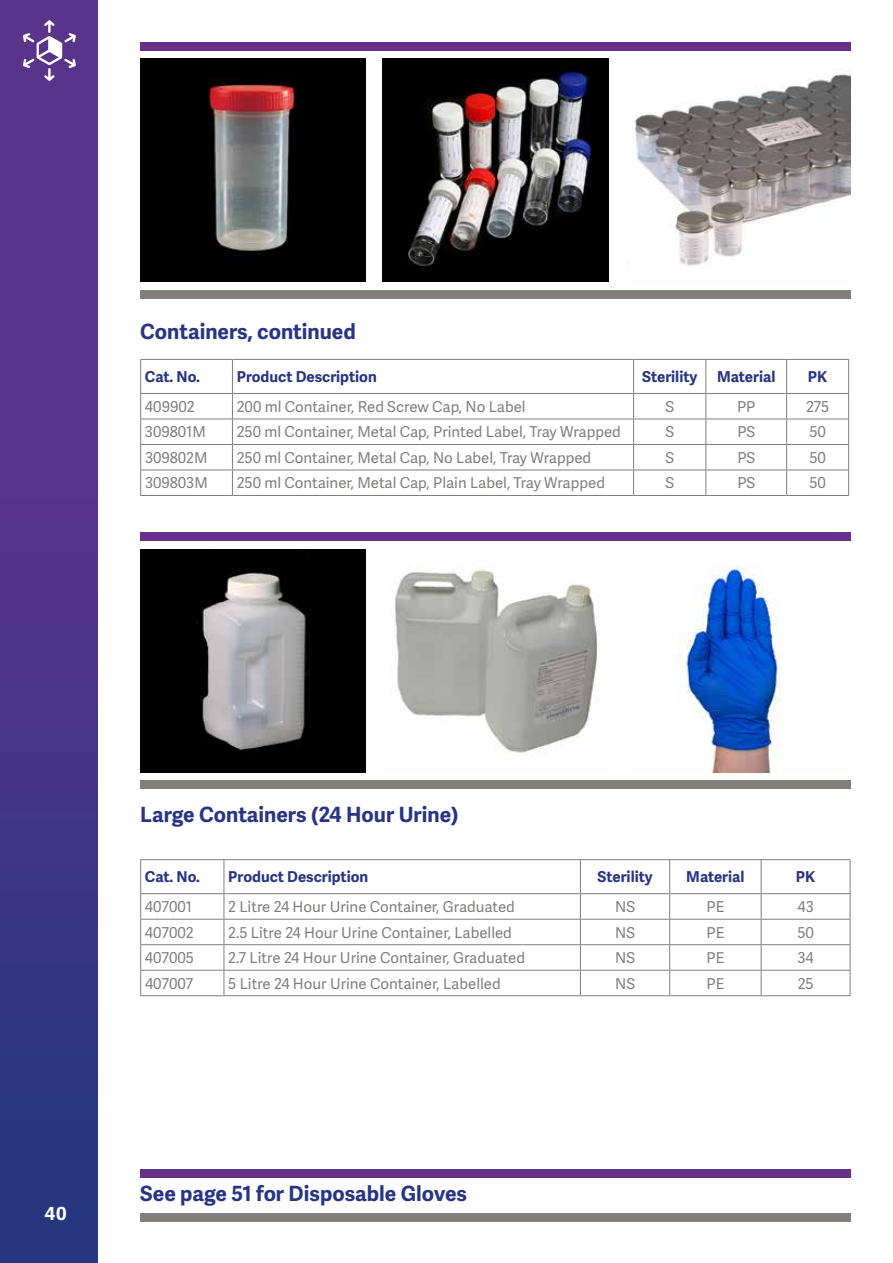
<style>
.page{position:relative;width:893px;height:1263px;background:#fff}
.page>*{position:absolute;margin:0;border:0;box-sizing:border-box;transform-origin:0 0}
.t1{font:700 21px "Adelle Sans";color:#283583}
.t2{font:700 18px "Adelle Sans";color:#fff}
.t3{font:15px "Adelle Sans";color:#817e7d}
.t4{font:700 15px "Adelle Sans";color:#283583}
</style>
<div class="page">
<div style="left:0;top:0;width:98px;height:1263px;background:linear-gradient(to bottom,#68338e,#283780)"></div>
<svg style="left:23px;top:20px;width:53px;height:61px;background:#7c5ea2"></svg>
<div style="left:140px;top:43px;width:710px;height:8px;background:#693089"></div>
<div style="left:140px;top:290px;width:710px;height:9px;background:#817e7d"></div>
<hr style="left:140px;top:859px;width:84px;height:1px;background:#817e7d">
<hr style="left:140px;top:860px;width:1px;height:33px;background:#817e7d">
<hr style="left:224px;top:859px;width:356px;height:1px;background:#817e7d">
<hr style="left:224px;top:860px;width:1px;height:33px;background:#817e7d">
<hr style="left:580px;top:859px;width:90px;height:1px;background:#817e7d">
<hr style="left:580px;top:860px;width:1px;height:33px;background:#817e7d">
<hr style="left:670px;top:859px;width:91px;height:1px;background:#817e7d">
<hr style="left:669px;top:860px;width:1px;height:33px;background:#817e7d">
<hr style="left:761px;top:859px;width:89px;height:1px;background:#817e7d">
<hr style="left:761px;top:860px;width:1px;height:33px;background:#817e7d">
<hr style="left:850px;top:860px;width:1px;height:33px;background:#817e7d">
<hr style="left:140px;top:893px;width:84px;height:1px;background:#817e7d">
<hr style="left:224px;top:893px;width:356px;height:1px;background:#817e7d">
<hr style="left:580px;top:893px;width:90px;height:1px;background:#817e7d">
<hr style="left:670px;top:893px;width:91px;height:1px;background:#817e7d">
<hr style="left:761px;top:893px;width:89px;height:1px;background:#817e7d">
<hr style="left:140px;top:919px;width:84px;height:1px;background:#817e7d">
<hr style="left:224px;top:919px;width:356px;height:1px;background:#817e7d">
<hr style="left:580px;top:919px;width:90px;height:1px;background:#817e7d">
<hr style="left:670px;top:919px;width:91px;height:1px;background:#817e7d">
<hr style="left:761px;top:919px;width:89px;height:1px;background:#817e7d">
<hr style="left:140px;top:944px;width:84px;height:1px;background:#817e7d">
<hr style="left:224px;top:944px;width:356px;height:1px;background:#817e7d">
<hr style="left:580px;top:944px;width:90px;height:1px;background:#817e7d">
<hr style="left:670px;top:944px;width:91px;height:1px;background:#817e7d">
<hr style="left:761px;top:944px;width:89px;height:1px;background:#817e7d">
<hr style="left:140px;top:970px;width:84px;height:1px;background:#817e7d">
<svg style="left:140px;top:894px;width:1px;height:101px"></svg>
<hr style="left:224px;top:970px;width:356px;height:1px;background:#817e7d">
<svg style="left:224px;top:894px;width:1px;height:101px"></svg>
<hr style="left:580px;top:970px;width:90px;height:1px;background:#817e7d">
<svg style="left:580px;top:894px;width:1px;height:101px"></svg>
<hr style="left:670px;top:970px;width:91px;height:1px;background:#817e7d">
<svg style="left:669px;top:894px;width:1px;height:101px"></svg>
<hr style="left:761px;top:970px;width:89px;height:1px;background:#817e7d">
<svg style="left:761px;top:894px;width:1px;height:101px"></svg>
<svg style="left:850px;top:894px;width:1px;height:101px"></svg>
<hr style="left:140px;top:995px;width:84px;height:1px;background:#817e7d">
<hr style="left:224px;top:995px;width:356px;height:1px;background:#817e7d">
<hr style="left:580px;top:995px;width:90px;height:1px;background:#817e7d">
<hr style="left:670px;top:995px;width:91px;height:1px;background:#817e7d">
<hr style="left:761px;top:995px;width:89px;height:1px;background:#817e7d">
<hr style="left:140px;top:359px;width:92px;height:1px;background:#817e7d">
<hr style="left:140px;top:360px;width:1px;height:33px;background:#817e7d">
<hr style="left:232px;top:359px;width:402px;height:1px;background:#817e7d">
<hr style="left:232px;top:360px;width:1px;height:33px;background:#817e7d">
<hr style="left:634px;top:359px;width:72px;height:1px;background:#817e7d">
<hr style="left:633px;top:360px;width:1px;height:33px;background:#817e7d">
<hr style="left:706px;top:359px;width:81px;height:1px;background:#817e7d">
<hr style="left:705px;top:360px;width:1px;height:33px;background:#817e7d">
<hr style="left:787px;top:359px;width:62px;height:1px;background:#817e7d">
<hr style="left:786px;top:360px;width:1px;height:33px;background:#817e7d">
<hr style="left:848px;top:360px;width:1px;height:33px;background:#817e7d">
<hr style="left:140px;top:393px;width:92px;height:1px;background:#817e7d">
<hr style="left:232px;top:393px;width:402px;height:1px;background:#817e7d">
<hr style="left:634px;top:393px;width:72px;height:1px;background:#817e7d">
<hr style="left:706px;top:393px;width:81px;height:1px;background:#817e7d">
<hr style="left:787px;top:393px;width:62px;height:1px;background:#817e7d">
<hr style="left:140px;top:419px;width:92px;height:1px;background:#817e7d">
<hr style="left:232px;top:419px;width:402px;height:1px;background:#817e7d">
<hr style="left:634px;top:419px;width:72px;height:1px;background:#817e7d">
<hr style="left:706px;top:419px;width:81px;height:1px;background:#817e7d">
<hr style="left:787px;top:419px;width:62px;height:1px;background:#817e7d">
<hr style="left:140px;top:444px;width:92px;height:1px;background:#817e7d">
<hr style="left:232px;top:444px;width:402px;height:1px;background:#817e7d">
<hr style="left:634px;top:444px;width:72px;height:1px;background:#817e7d">
<hr style="left:706px;top:444px;width:81px;height:1px;background:#817e7d">
<hr style="left:787px;top:444px;width:62px;height:1px;background:#817e7d">
<hr style="left:140px;top:470px;width:92px;height:1px;background:#817e7d">
<svg style="left:140px;top:394px;width:1px;height:101px"></svg>
<hr style="left:232px;top:470px;width:402px;height:1px;background:#817e7d">
<svg style="left:232px;top:394px;width:1px;height:101px"></svg>
<hr style="left:634px;top:470px;width:72px;height:1px;background:#817e7d">
<svg style="left:633px;top:394px;width:1px;height:101px"></svg>
<hr style="left:706px;top:470px;width:81px;height:1px;background:#817e7d">
<svg style="left:705px;top:394px;width:1px;height:101px"></svg>
<hr style="left:787px;top:470px;width:62px;height:1px;background:#817e7d">
<svg style="left:786px;top:394px;width:1px;height:101px"></svg>
<svg style="left:848px;top:394px;width:1px;height:101px"></svg>
<hr style="left:140px;top:495px;width:92px;height:1px;background:#817e7d">
<hr style="left:232px;top:495px;width:402px;height:1px;background:#817e7d">
<hr style="left:634px;top:495px;width:72px;height:1px;background:#817e7d">
<hr style="left:706px;top:495px;width:81px;height:1px;background:#817e7d">
<hr style="left:787px;top:495px;width:62px;height:1px;background:#817e7d">
<div style="left:140px;top:533px;width:710px;height:8px;background:#693089"></div>
<div style="left:140px;top:780px;width:710px;height:9px;background:#817e7d"></div>
<img style="left:140px;top:549px;width:226px;height:223px">
<img style="left:140px;top:58px;width:226px;height:223px">
<img style="left:383px;top:58px;width:225px;height:223px">
<img style="left:634px;top:73px;width:216px;height:193px">
<img style="left:395px;top:568px;width:203px;height:185px">
<div style="left:140px;top:1169px;width:710px;height:8px;background:#693089"></div>
<div style="left:140px;top:1213px;width:710px;height:9px;background:#817e7d"></div>
<img style="left:681px;top:565px;width:100px;height:207px">
<h1 class="t1" style="left:140px;top:319px;width:217px">Containers, continued</h1>
<p class="t4" style="left:145px;top:368px;width:56px">Cat. No.</p>
<p class="t4" style="left:237px;top:368px;width:142px">Product Description</p>
<p class="t4" style="left:642px;top:368px;width:56px">Sterility</p>
<p class="t4" style="left:717px;top:368px;width:60px">Material</p>
<p class="t4" style="left:808px;top:368px;width:21px">PK</p>
<p class="t3" style="left:145px;top:398px;width:51px">409902</p>
<p class="t3" style="left:237px;top:398px;width:290px">200 ml Container, Red Screw Cap, No Label</p>
<p class="t3" style="left:665px;top:398px;width:10px">S</p>
<p class="t3" style="left:737px;top:398px;width:20px">PP</p>
<p class="t3" style="left:806px;top:398px;width:24px">275</p>
<p class="t3" style="left:145px;top:423px;width:62px">309801M</p>
<p class="t3" style="left:237px;top:423px;width:386px">250 ml Container, Metal Cap, Printed Label, Tray Wrapped</p>
<p class="t3" style="left:665px;top:423px;width:10px">S</p>
<p class="t3" style="left:737px;top:423px;width:19px">PS</p>
<p class="t3" style="left:809px;top:423px;width:18px">50</p>
<p class="t3" style="left:145px;top:449px;width:64px">309802M</p>
<p class="t3" style="left:237px;top:449px;width:356px">250 ml Container, Metal Cap, No Label, Tray Wrapped</p>
<p class="t3" style="left:665px;top:449px;width:10px">S</p>
<p class="t3" style="left:737px;top:449px;width:19px">PS</p>
<p class="t3" style="left:809px;top:449px;width:18px">50</p>
<p class="t3" style="left:145px;top:474px;width:64px">309803M</p>
<p class="t3" style="left:237px;top:474px;width:370px">250 ml Container, Metal Cap, Plain Label, Tray Wrapped</p>
<p class="t3" style="left:665px;top:474px;width:10px">S</p>
<p class="t3" style="left:737px;top:474px;width:19px">PS</p>
<p class="t3" style="left:809px;top:474px;width:18px">50</p>
<h1 class="t1" style="left:140px;top:802px;width:319px">Large Containers (24 Hour Urine)</h1>
<p class="t4" style="left:145px;top:868px;width:56px">Cat. No.</p>
<p class="t4" style="left:228px;top:868px;width:142px">Product Description</p>
<p class="t4" style="left:598px;top:868px;width:56px">Sterility</p>
<p class="t4" style="left:686px;top:868px;width:60px">Material</p>
<p class="t4" style="left:796px;top:868px;width:21px">PK</p>
<p class="t3" style="left:145px;top:898px;width:49px">407001</p>
<p class="t3" style="left:228px;top:898px;width:288px">2 Litre 24 Hour Urine Container, Graduated</p>
<p class="t3" style="left:615px;top:898px;width:21px">NS</p>
<p class="t3" style="left:706px;top:898px;width:19px">PE</p>
<p class="t3" style="left:797px;top:898px;width:18px">43</p>
<p class="t3" style="left:145px;top:923px;width:50px">407002</p>
<p class="t3" style="left:228px;top:923px;width:285px">2.5 Litre 24 Hour Urine Container, Labelled</p>
<p class="t3" style="left:615px;top:923px;width:21px">NS</p>
<p class="t3" style="left:706px;top:923px;width:19px">PE</p>
<p class="t3" style="left:797px;top:923px;width:18px">50</p>
<p class="t3" style="left:145px;top:949px;width:51px">407005</p>
<p class="t3" style="left:228px;top:949px;width:298px">2.7 Litre 24 Hour Urine Container, Graduated</p>
<p class="t3" style="left:615px;top:949px;width:21px">NS</p>
<p class="t3" style="left:706px;top:949px;width:19px">PE</p>
<p class="t3" style="left:797px;top:949px;width:18px">34</p>
<p class="t3" style="left:145px;top:975px;width:50px">407007</p>
<p class="t3" style="left:228px;top:975px;width:274px">5 Litre 24 Hour Urine Container, Labelled</p>
<p class="t3" style="left:615px;top:975px;width:21px">NS</p>
<p class="t3" style="left:707px;top:975px;width:19px">PE</p>
<p class="t3" style="left:798px;top:975px;width:17px">25</p>
<p class="t2" style="left:45px;top:1202px;width:23px">40</p>
<h1 class="t1" style="left:140px;top:1181px;width:328px">See page 51 for Disposable Gloves</h1>
</div>
